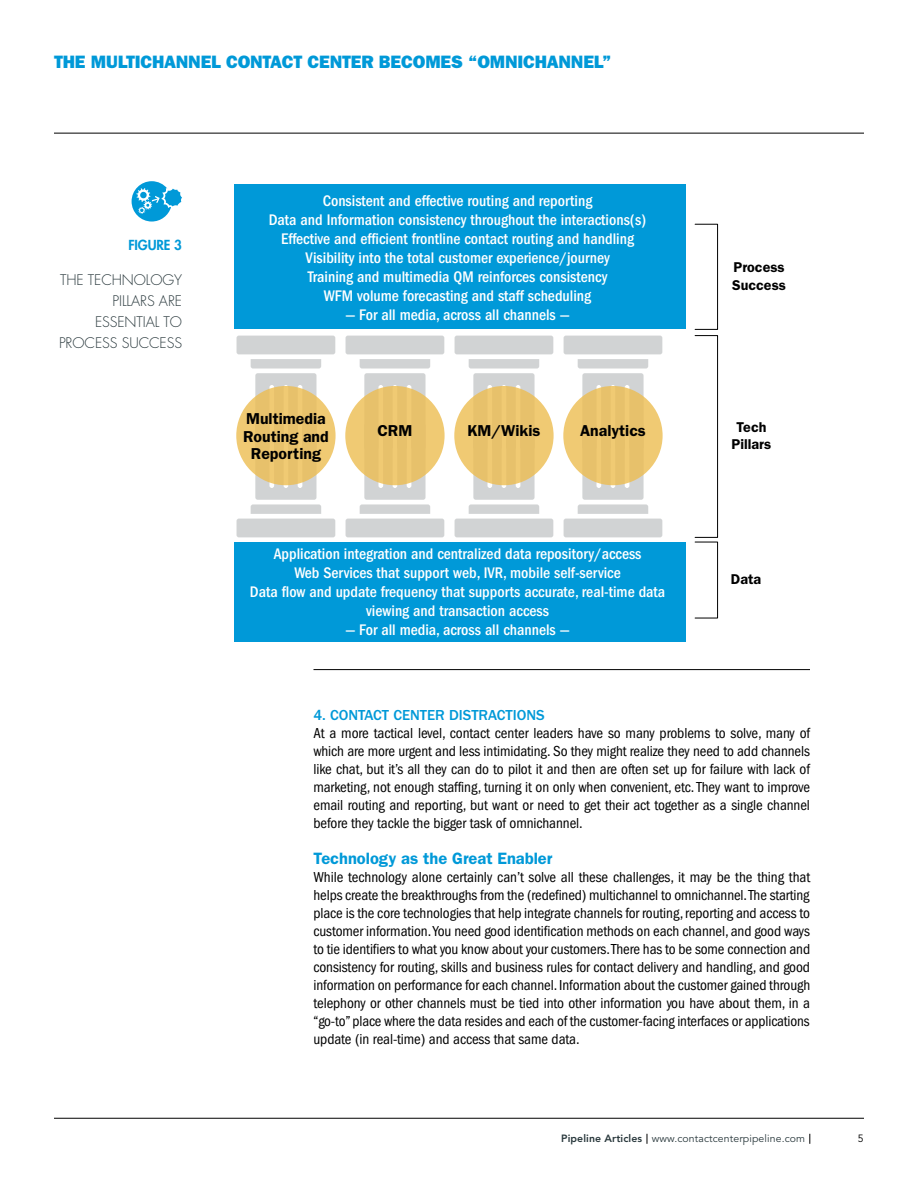
<style>
.page{position:relative;width:918px;height:1188px;background:#fff}
.page>*{position:absolute;margin:0;border:0;box-sizing:border-box;transform-origin:0 0}
.t1{font:800 18px "Franklin Gothic";letter-spacing:-.01em;color:#0099d8}
.t2{font:600 16.5px "Franklin Gothic";color:#0099d8}
.t3{font:500 condensed 15.9px/19px "Franklin Gothic";color:#fff;text-align:center}
.t4{font:600 15.9px/17.4px "Franklin Gothic";color:#000;text-align:center}
.t5{font:condensed 15px/18px "Franklin Gothic";letter-spacing:-.005em;color:#000;text-align:justify}
.t6{font:500 15px "Franklin Gothic";color:#0099d8}
.t7{font:300 14.25px/21px "Futura";letter-spacing:-.005em;color:#29383c;text-align:right}
.t8{font:600 14.25px/17.4px "Franklin Gothic";color:#000}
.t9{font:800 13.5px "Futura";letter-spacing:-.005em;color:#0099d8}
.t10{font:10.5px "Avenir";letter-spacing:.01em;color:#29383c}
.t11{font:10.5px "Avenir";color:#000}
.s1{font-weight:800}
</style>
<div class="page">
<hr style="left:54px;top:1118px;width:810px;height:1px;background:#000">
<hr style="left:54px;top:133px;width:810px;height:1px;background:#000">
<div style="left:235px;top:185px;width:451px;height:144px;background:#0099d8"></div>
<div style="left:695px;top:224px;width:23px;height:105px;border:1px solid #010101"></div>
<div style="left:237px;top:519px;width:98px;height:18px;background:#d1d3d4;border-radius:2px"></div>
<div style="left:564px;top:519px;width:98px;height:18px;background:#d1d3d4;border-radius:2px"></div>
<div style="left:455px;top:519px;width:98px;height:18px;background:#d1d3d4;border-radius:2px"></div>
<div style="left:346px;top:519px;width:98px;height:18px;background:#d1d3d4;border-radius:2px"></div>
<svg style="left:578px;top:359px;width:70px;height:155px"></svg>
<div style="left:564px;top:336px;width:98px;height:18px;background:#d1d3d4;border-radius:2px"></div>
<svg style="left:251px;top:359px;width:70px;height:155px"></svg>
<div style="left:237px;top:336px;width:98px;height:18px;background:#d1d3d4;border-radius:2px"></div>
<svg style="left:360px;top:359px;width:70px;height:155px"></svg>
<div style="left:346px;top:336px;width:98px;height:18px;background:#d1d3d4;border-radius:2px"></div>
<svg style="left:469px;top:359px;width:70px;height:155px"></svg>
<div style="left:455px;top:336px;width:98px;height:18px;background:#d1d3d4;border-radius:2px"></div>
<div style="left:236px;top:386px;width:100px;height:99px;background:#e7c16c;border-radius:50%"></div>
<div style="left:345px;top:386px;width:100px;height:99px;background:#e7c16c;border-radius:50%"></div>
<div style="left:454px;top:386px;width:100px;height:99px;background:#e7c16c;border-radius:50%"></div>
<div style="left:563px;top:386px;width:100px;height:99px;background:#e7c16c;border-radius:50%"></div>
<div style="left:695px;top:335px;width:23px;height:202px;border:1px solid #010101"></div>
<div style="left:235px;top:542px;width:451px;height:99px;background:#0099d8"></div>
<div style="left:695px;top:542px;width:23px;height:76px;border:1px solid #010101"></div>
<svg style="left:132px;top:181px;width:50px;height:41px"></svg>
<hr style="left:314px;top:669px;width:496px;height:1px;background:#000">
<p class="t1" style="left:54px;top:51px;width:559px">THE MULTICHANNEL CONTACT CENTER BECOMES “OMNICHANNEL”</p>
<p class="t9" style="left:128px;top:237px;width:55px">FIGURE 3</p>
<p class="t7" style="left:59px;top:270px;width:125px">THE TECHNOLOGY<br>PILLARS ARE<br>ESSENTIAL TO<br>PROCESS SUCCESS</p>
<p class="t3" style="left:269px;top:191px;width:379px">Consistent and effective routing and reporting<br>Data and Information consistency throughout the interactions(s)<br>Effective and efficient frontline contact routing and handling Visibility into the total customer experience/journey<br>Training and multimedia QM reinforces consistency<br>WFM volume forecasting and staff scheduling</p>
<p class="t3" style="left:345px;top:305px;width:226px">— For all media, across all channels —</p>
<p class="t4" style="left:243px;top:410px;width:87px">Multimedia<br>Routing and<br>Reporting</p>
<p class="t4" style="left:377px;top:421px;width:36px">CRM</p>
<p class="t4" style="left:467px;top:421px;width:75px">KM/Wikis</p>
<p class="t4" style="left:580px;top:421px;width:67px">Analytics</p>
<p class="t3" style="left:250px;top:544px;width:417px">Application integration and centralized data repository/access<br>Web Services that support web, IVR, mobile self-service<br>Data flow and update frequency that supports accurate, real-time data viewing and transaction access</p>
<p class="t3" style="left:345px;top:621px;width:226px">— For all media, across all channels —</p>
<p class="t8" style="left:732px;top:259px;width:55px">Process<br>Success</p>
<p class="t8" style="left:731px;top:418px;width:41px;text-align:center">Tech<br>Pillars</p>
<p class="t8" style="left:731px;top:571px;width:32px">Data</p>
<p class="t6" style="left:314px;top:707px;width:233px">4. CONTACT CENTER DISTRACTIONS</p>
<p class="t5" style="left:314px;top:724px;width:498px">At a more tactical level, contact center leaders have so many problems to solve, many of which are more urgent and less intimidating. So they might realize they need to add channels like chat, but it’s all they can do to pilot it and then are often set up for failure with lack of marketing, not enough staffing, turning it on only when convenient, etc. They want to improve email routing and reporting, but want or need to get their act together as a single channel before they tackle the bigger task of omnichannel.</p>
<p class="t2" style="left:314px;top:849px;width:240px">Technology as the Great Enabler</p>
<p class="t5" style="left:314px;top:868px;width:498px">While technology alone certainly can’t solve all these challenges, it may be the thing that helps create the breakthroughs from the (redefined) multichannel to omnichannel. The starting place is the core technologies that help integrate channels for routing, reporting and access to customer information. You need good identification methods on each channel, and good ways to tie identifiers to what you know about your customers. There has to be some connection and consistency for routing, skills and business rules for contact delivery and handling, and good information on performance for each channel. Information about the customer gained through telephony or other channels must be tied into other information you have about them, in a “go-to” place where the data resides and each of the customer-facing interfaces or applications update (in real-time) and access that same data.</p>
<p class="t10" style="left:561px;top:1133px;width:246px"><span class="s1">Pipeline Articles</span> www.contactcenterpipeline.com</p>
<p class="t11" style="left:858px;top:1133px;width:7px">5</p>
</div>
